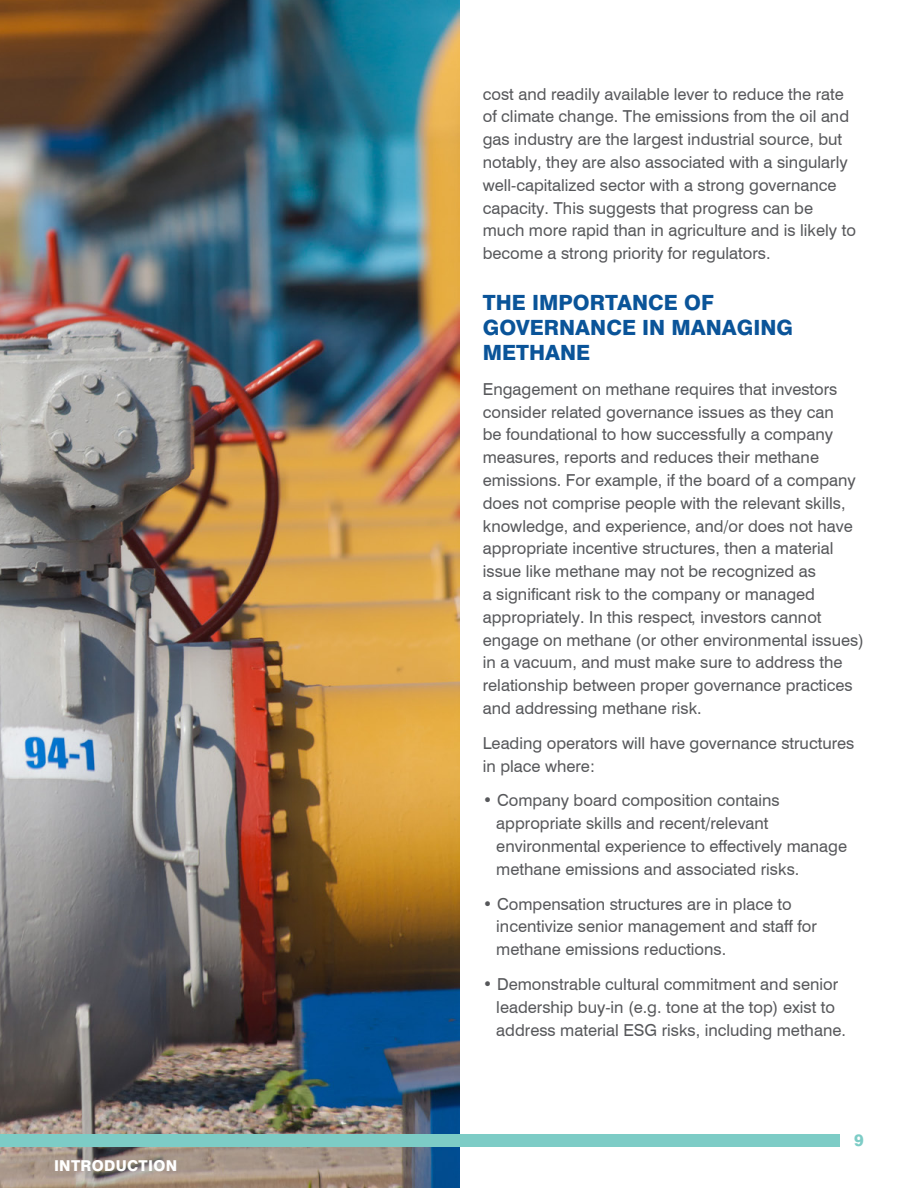
<style>
.page{position:relative;width:918px;height:1188px;background:#fff}
.page>*{position:absolute;margin:0;border:0;box-sizing:border-box;transform-origin:0 0}
.t1{font:800 21px/25.2px "Swiss 721 BT";color:#0a5499}
.t2{font:16.5px/22.8px "Swiss 721";color:#57585b}
.t3{font:800 16.5px "Swiss 721 BT";color:#7dccc6}
.t4{font:800 15px "Swiss 721 BT";letter-spacing:.02em;color:#fff}
</style>
<div class="page">
<img style="left:0;top:0;width:460px;height:1188px">
<div style="left:0;top:1134px;width:839px;height:13px;background:#7dccc6"></div>
<p class="t4" style="left:54px;top:1156px;width:125px">INTRODUCTION</p>
<p class="t2" style="left:483px;top:82px;width:375px">cost and readily available lever to reduce the rate of climate change. The emissions from the oil and gas industry are the largest industrial source, but notably, they are also associated with a singularly well-capitalized sector with a strong governance capacity. This suggests that progress can be much more rapid than in agriculture and is likely to become a strong priority for regulators.</p>
<p class="t1" style="left:483px;top:289px;width:312px">THE IMPORTANCE OF<br>GOVERNANCE IN MANAGING<br>METHANE</p>
<p class="t2" style="left:483px;top:377px;width:383px">Engagement on methane requires that investors consider related governance issues as they can<br>be foundational to how successfully a company measures, reports and reduces their methane emissions. For example, if the board of a company does not comprise people with the relevant skills, knowledge, and experience, and/or does not have appropriate incentive structures, then a material issue like methane may not be recognized as<br>a significant risk to the company or managed appropriately. In this respect, investors cannot engage on methane (or other environmental issues) in a vacuum, and must make sure to address the relationship between proper governance practices and addressing methane risk.</p>
<p class="t2" style="left:483px;top:731px;width:373px">Leading operators will have governance structures in place where:</p>
<p class="t2" style="left:496px;top:788px;width:352px;text-indent:-13px">• Company board composition contains appropriate skills and recent/relevant environmental experience to effectively manage methane emissions and associated risks.</p>
<p class="t2" style="left:496px;top:892px;width:322px;text-indent:-13px">• Compensation structures are in place to incentivize senior management and staff for methane emissions reductions.</p>
<p class="t2" style="left:496px;top:972px;width:351px;text-indent:-13px">• Demonstrable cultural commitment and senior leadership buy-in (e.g. tone at the top) exist to address material ESG risks, including methane.</p>
<p class="t3" style="left:854px;top:1130px;width:11px">9</p>
</div>
